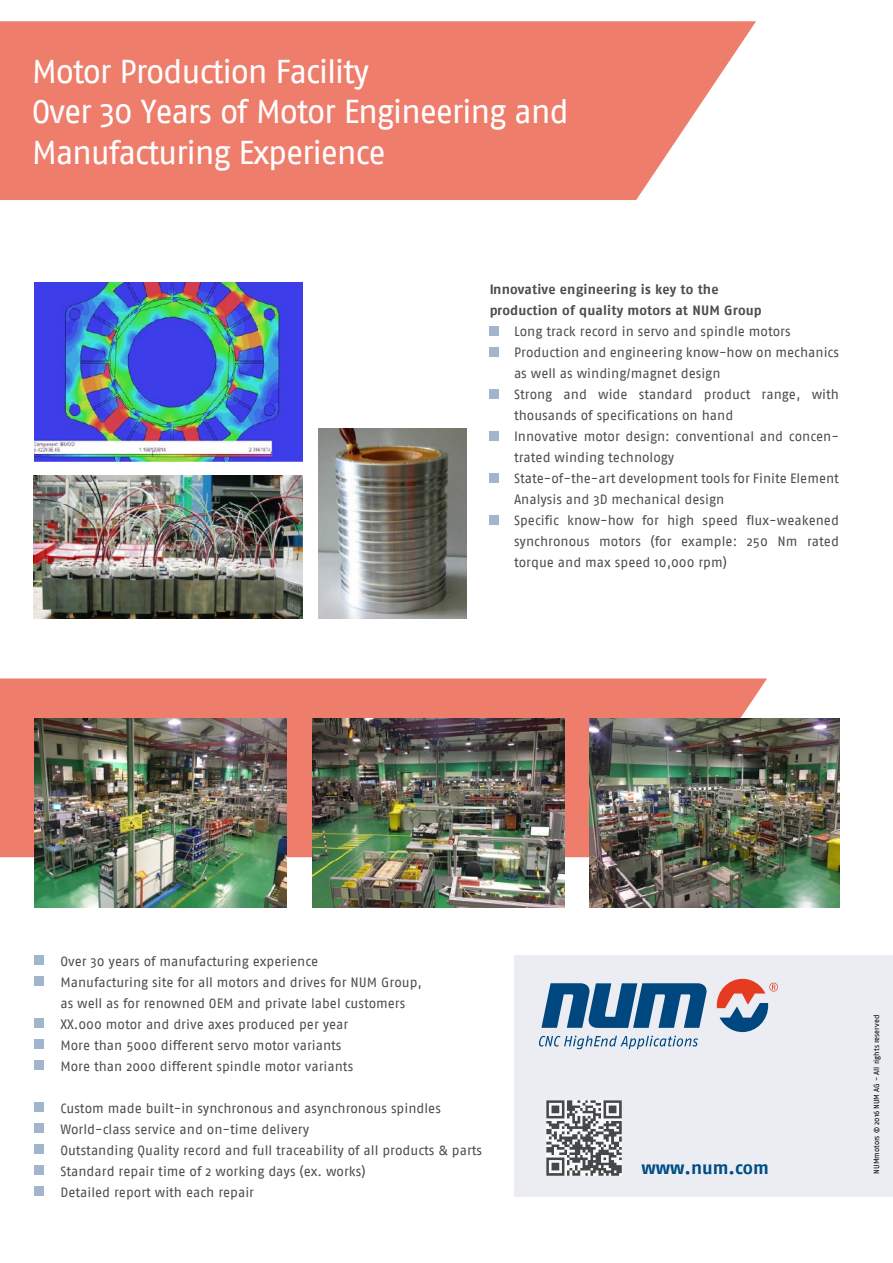
<style>
.page{position:relative;width:893px;height:1263px;background:#fff}
.page>*{position:absolute;margin:0;border:0;box-sizing:border-box;transform-origin:0 0}
.t1{font:33px/40.5px "Fago No";letter-spacing:-.04em;color:#fff}
.t2{font:700 18px "Fago No";color:#004d84}
.t3{font:13.5px/21px "Fago No";color:#000}
.t4{font:700 13.5px/21px "Fago No";letter-spacing:.01em;color:#000}
.t5{font:7.5px "Fago No";color:#000}
</style>
<div class="page">
<div style="left:514px;top:955px;width:379px;height:242px;background:#e5e8ef"></div>
<img style="left:546px;top:1100px;width:75px;height:75px">
<svg style="left:0;top:21px;width:756px;height:179px;fill:#ef7d6c"></svg>
<div style="left:34px;top:955px;width:10px;height:10px;background:#a1b5cd"></div>
<div style="left:34px;top:976px;width:10px;height:10px;background:#a1b5cd"></div>
<div style="left:34px;top:1018px;width:10px;height:10px;background:#a1b5cd"></div>
<div style="left:34px;top:1102px;width:10px;height:10px;background:#a1b5cd"></div>
<div style="left:34px;top:1123px;width:10px;height:10px;background:#a1b5cd"></div>
<div style="left:34px;top:1144px;width:10px;height:10px;background:#a1b5cd"></div>
<div style="left:34px;top:1165px;width:10px;height:10px;background:#a1b5cd"></div>
<div style="left:34px;top:1039px;width:10px;height:10px;background:#a1b5cd"></div>
<div style="left:34px;top:1060px;width:10px;height:10px;background:#a1b5cd"></div>
<div style="left:34px;top:1186px;width:10px;height:10px;background:#a1b5cd"></div>
<div style="left:489px;top:325px;width:10px;height:10px;background:#a1b5cd"></div>
<div style="left:489px;top:346px;width:10px;height:10px;background:#a1b5cd"></div>
<div style="left:489px;top:388px;width:10px;height:10px;background:#a1b5cd"></div>
<div style="left:489px;top:515px;width:10px;height:10px;background:#a1b5cd"></div>
<div style="left:489px;top:430px;width:10px;height:10px;background:#a1b5cd"></div>
<div style="left:489px;top:472px;width:10px;height:10px;background:#a1b5cd"></div>
<img style="left:34px;top:282px;width:269px;height:179px">
<img style="left:319px;top:429px;width:147px;height:190px">
<img style="left:34px;top:475px;width:269px;height:144px">
<svg style="left:541px;top:983px;width:166px;height:45px"></svg>
<svg style="left:539px;top:1035px;width:159px;height:14px"></svg>
<svg style="left:717px;top:979px;width:61px;height:53px"></svg>
<div style="left:0;top:678px;width:767px;height:179px;background:#ef7d6c"></div>
<img style="left:589px;top:718px;width:250px;height:189px">
<img style="left:34px;top:718px;width:252px;height:189px">
<img style="left:312px;top:719px;width:252px;height:189px">
<h1 class="t1" style="left:32px;top:51px;width:539px">Motor Production Facility<br>Over 30 Years of Motor Engineering and<br>Manufacturing Experience</h1>
<p class="t4" style="left:489px;top:279px;width:274px">Innovative engineering is key to the production of quality motors at NUM Group</p>
<p class="t3" style="left:514px;top:321px;width:326px">Long track record in servo and spindle motors Production and engineering know-how on mechanics as well as winding/magnet design<br>Strong and wide standard product range, with thousands of specifications on hand<br>Innovative motor design: conventional and concen&shy;trated winding technology<br>State-of-the-art development tools for Finite Element Analysis and 3D mechanical design<br>Specific know-how for high speed flux-weakened synchronous motors (for example: 250 Nm rated torque and max speed 10,000 rpm)</p>
<p class="t3" style="left:60px;top:951px;width:363px">Over 30 years of manufacturing experience<br>Manufacturing site for all motors and drives for NUM Group, as well as for renowned OEM and private label customers XX.000 motor and drive axes produced per year<br>More than 5000 different servo motor variants<br>More than 2000 different spindle motor variants</p>
<p class="t3" style="left:60px;top:1098px;width:423px">Custom made built-in synchronous and asynchronous spindles World-class service and on-time delivery<br>Outstanding Quality record and full traceability of all products &amp; parts Standard repair time of 2 working days (ex. works)<br>Detailed report with each repair</p>
<h2 class="t2" style="left:641px;top:1157px;width:129px">www.num.com</h2>
<p class="t5" style="left:872px;top:1173px;width:160px;rotate:-90deg">NUMmotors © 2016 NUM AG - All rights reserved</p>
</div>
